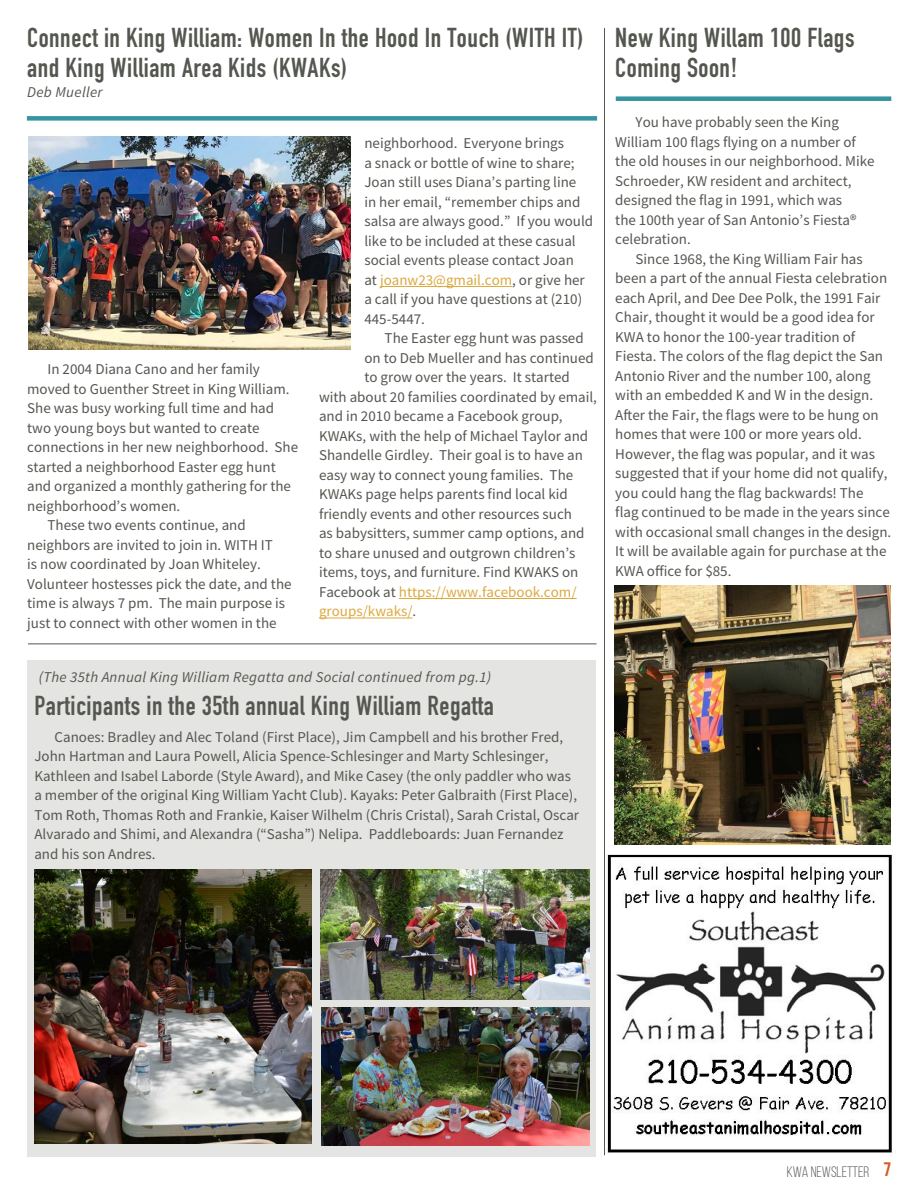
<style>
.page{position:relative;width:918px;height:1188px;background:#fff}
.page>*{position:absolute;margin:0;border:0;box-sizing:border-box;transform-origin:0 0}
.t1{font:700 27px/30px "DIN Condensed";letter-spacing:.02em;color:#545750}
.t2{font:15.15px "Bebas Neue";color:#60645d}
.t3{font:15px/19.5px "Source Sans Pro";color:#545750}
.t4{font:italic 15px "Source Sans Pro";letter-spacing:.02em;color:#545750}
.t5{font:15px "Source Sans Pro";color:#dca93f}
.s1{color:#dca93f}
.s2{color:#545750}
.s3{font-weight:700;font-size:19.5px;color:#d85820}
</style>
<div class="page">
<div style="left:616px;top:96px;width:275px;height:5px;background:#3495a0"></div>
<img style="left:604px;top:854px;width:288px;height:302px">
<img style="left:614px;top:586px;width:276px;height:258px">
<hr style="left:380px;top:286px;width:132px;height:1px;background:#dca93f">
<hr style="left:399px;top:598px;width:178px;height:1px;background:#dca93f">
<hr style="left:319px;top:618px;width:94px;height:1px;background:#dca93f">
<div style="left:27px;top:116px;width:570px;height:5px;background:#3495a0"></div>
<img style="left:28px;top:136px;width:323px;height:214px">
<hr style="left:28px;top:644px;width:569px;height:1px;background:#545750">
<div style="left:27px;top:660px;width:569px;height:497px;background:#e4e4e2"></div>
<img style="left:34px;top:870px;width:278px;height:274px">
<img style="left:321px;top:870px;width:268px;height:129px">
<img style="left:321px;top:1007px;width:269px;height:138px">
<hr style="left:604px;top:28px;width:1px;height:1127px;background:#545750">
<h1 class="t1" style="left:27px;top:23px;width:558px">Connect in King William: Women In the Hood In Touch (WITH IT) and King William Area Kids (KWAKs)</h1>
<p class="t4" style="left:27px;top:82px;width:77px">Deb Mueller</p>
<p class="t3" style="left:47px;top:359px;width:214px">In 2004 Diana Cano and her family</p>
<p class="t3" style="left:27px;top:379px;width:264px">moved to Guenther Street in King William.</p>
<p class="t3" style="left:27px;top:398px;width:248px">She was busy working full time and had</p>
<p class="t3" style="left:27px;top:418px;width:234px">two young boys but wanted to create</p>
<p class="t3" style="left:27px;top:437px;width:272px">connections in her new neighborhood. She</p>
<p class="t3" style="left:27px;top:457px;width:250px">started a neighborhood Easter egg hunt</p>
<p class="t3" style="left:27px;top:476px;width:265px">and organized a monthly gathering for the</p>
<p class="t3" style="left:27px;top:496px;width:155px">neighborhood’s women.</p>
<p class="t3" style="left:47px;top:515px;width:200px">These two events continue, and</p>
<p class="t3" style="left:27px;top:535px;width:247px">neighbors are invited to join in. WITH IT</p>
<p class="t3" style="left:27px;top:554px;width:235px">is now coordinated by Joan Whiteley.</p>
<p class="t3" style="left:27px;top:574px;width:266px">Volunteer hostesses pick the date, and the</p>
<p class="t3" style="left:27px;top:593px;width:259px">time is always 7 pm. The main purpose is</p>
<p class="t3" style="left:27px;top:613px;width:251px">just to connect with other women in the</p>
<p class="t3" style="left:364px;top:134px;width:230px">neighborhood. Everyone brings<br>a snack or bottle of wine to share;<br>Joan still uses Diana’s parting line<br>in her email, “remember chips and salsa are always good.” If you would like to be included at these casual social events please contact Joan<br>at <span class="s1">joanw23@gmail.com</span>, or give her a call if you have questions at (210)<br>445-5447.</p>
<p class="t3" style="left:385px;top:329px;width:201px">The Easter egg hunt was passed</p>
<p class="t3" style="left:364px;top:348px;width:231px">on to Deb Mueller and has continued</p>
<p class="t3" style="left:364px;top:368px;width:207px">to grow over the years. It started</p>
<p class="t3" style="left:319px;top:387px;width:280px">with about 20 families coordinated by email,</p>
<p class="t3" style="left:319px;top:407px;width:245px">and in 2010 became a Facebook group,</p>
<p class="t3" style="left:319px;top:426px;width:271px">KWAKs, with the help of Michael Taylor and</p>
<p class="t3" style="left:319px;top:446px;width:265px">Shandelle Girdley. Their goal is to have an</p>
<p class="t3" style="left:319px;top:465px;width:256px">easy way to connect young families. The</p>
<p class="t3" style="left:319px;top:485px;width:250px">KWAKs page helps parents find local kid</p>
<p class="t3" style="left:319px;top:504px;width:255px">friendly events and other resources such</p>
<p class="t3" style="left:319px;top:524px;width:267px">as babysitters, summer camp options, and</p>
<p class="t3" style="left:319px;top:543px;width:258px">to share unused and outgrown children’s</p>
<p class="t3" style="left:319px;top:563px;width:261px">items, toys, and furniture. Find KWAKS on</p>
<p class="t5" style="left:319px;top:582px;width:259px"><span class="s2">Facebook at</span> https://www.facebook.com/</p>
<p class="t5" style="left:319px;top:602px;width:99px">groups/kwaks/<span class="s2">.</span></p>
<p class="t4" style="left:39px;top:667px;width:454px">(The 35th Annual King William Regatta and Social continued from pg.1)</p>
<h1 class="t1" style="left:34px;top:690px;width:461px">Participants in the 35th annual King William Regatta</h1>
<p class="t3" style="left:34px;top:727px;width:546px;text-indent:20px">Canoes: Bradley and Alec Toland (First Place), Jim Campbell and his brother Fred, John Hartman and Laura Powell, Alicia Spence-Schlesinger and Marty Schlesinger, Kathleen and Isabel Laborde (Style Award), and Mike Casey (the only paddler who was a member of the original King William Yacht Club). Kayaks: Peter Galbraith (First Place), Tom Roth, Thomas Roth and Frankie, Kaiser Wilhelm (Chris Cristal), Sarah Cristal, Oscar Alvarado and Shimi, and Alexandra (“Sasha”) Nelipa. Paddleboards: Juan Fernandez and his son Andres.</p>
<h1 class="t1" style="left:615px;top:23px;width:241px">New King Willam 100 Flags<br>Coming Soon!</h1>
<p class="t3" style="left:615px;top:112px;width:261px;text-indent:20px">You have probably seen the King William 100 flags flying on a number of the old houses in our neighborhood. Mike Schroeder, KW resident and architect, designed the flag in 1991, which was<br>the 100th year of San Antonio’s Fiesta® celebration.</p>
<p class="t3" style="left:615px;top:249px;width:278px;text-indent:20px">Since 1968, the King William Fair has been a part of the annual Fiesta celebration each April, and Dee Dee Polk, the 1991 Fair Chair, thought it would be a good idea for KWA to honor the 100-year tradition of Fiesta. The colors of the flag depict the San Antonio River and the number 100, along with an embedded K and W in the design.<br>After the Fair, the flags were to be hung on homes that were 100 or more years old.<br>However, the flag was popular, and it was suggested that if your home did not qualify, you could hang the flag backwards! The<br>flag continued to be made in the years since with occasional small changes in the design.<br>It will be available again for purchase at the KWA office for $85.</p>
<p class="t2" style="left:787px;top:1164px;width:106px">KWA NEWSLETTER <span class="s3">7</span></p>
</div>
